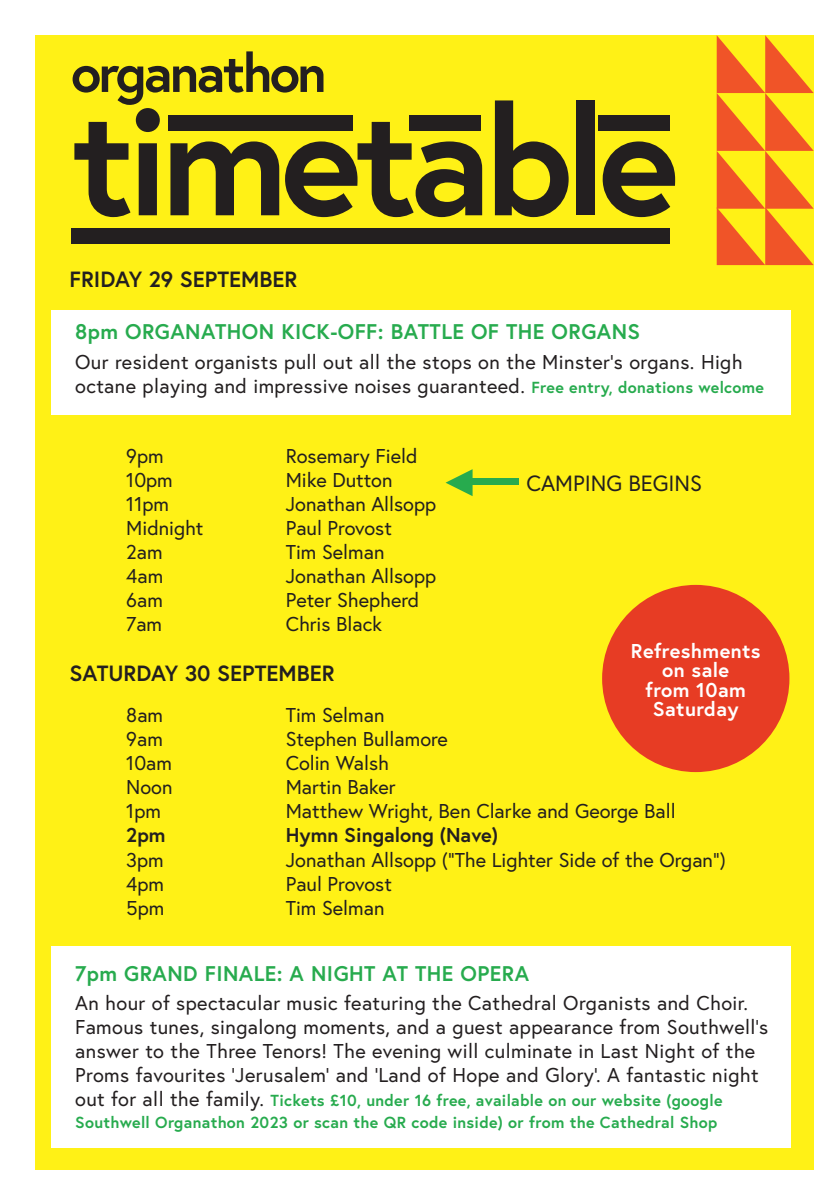
<style>
.page{position:relative;width:840px;height:1191px;background:#fff}
.page>*{position:absolute;margin:0;border:0;box-sizing:border-box;transform-origin:0 0}
.Heading{font:700 151.8px "Europa";letter-spacing:-.05em;color:#231f20}
.Heading-2{font:700 53.6px "Europa";letter-spacing:-.05em;color:#231f20}
.Body_Text{font:700 22px "Europa";color:#231f20}
.Body_Text-2{font:22px "Europa";color:#231f20}
.t1{font:700 21.2px "Europa";letter-spacing:.02em;color:#27ab4e}
.Body_Text-3{font:20px/24px "Europa";letter-spacing:.01em;color:#231f20}
.t2{font:700 20px/19.2px "Europa";letter-spacing:.02em;color:#fff;text-align:center}
.Body_Text-4{font:700 20px "Europa";color:#231f20}
.t3{font:700 16px/22px "Europa";letter-spacing:.02em;color:#27ab4e}
.s1{font-weight:700;font-size:16px;color:#27ab4e}
.s2{font-weight:400;font-size:20px;color:#231f20}
</style>
<div class="page">
<div style="left:35px;top:35px;width:778px;height:1134px;background:#fff116"></div>
<div style="left:168px;top:115px;width:184px;height:16px;background:#231f20"></div>
<div style="left:71px;top:228px;width:598px;height:15px;background:#231f20"></div>
<div style="left:409px;top:115px;width:72px;height:16px;background:#231f20"></div>
<div style="left:597px;top:115px;width:72px;height:16px;background:#231f20"></div>
<svg style="left:716px;top:35px;width:97px;height:230px"></svg>
<div style="left:601px;top:585px;width:188px;height:187px;background:#e73c24;border-radius:50%"></div>
<div style="left:51px;top:310px;width:738px;height:105px;background:#fff"></div>
<div style="left:51px;top:946px;width:738px;height:201px;background:#fff"></div>
<div style="left:467px;top:478px;width:51px;height:6px;background:#27ab4e"></div>
<svg style="left:445px;top:469px;width:27px;height:27px"></svg>
<p class="Heading-2" style="left:71px;top:37px;width:257px">organathon</p>
<p class="Heading" style="left:71px;top:58px;width:609px">timetable</p>
<p class="Body_Text" style="left:69px;top:264px;width:229px">FRIDAY 29 SEPTEMBER</p>
<p class="t1" style="left:75px;top:317px;width:566px">8pm ORGANATHON KICK-OFF: BATTLE OF THE ORGANS</p>
<p class="Body_Text-3" style="left:75px;top:350px;width:690px">Our resident organists pull out all the stops on the Minster’s organs. High octane playing and impressive noises guaranteed. <span class="s1">Free entry, donations welcome</span></p>
<p class="Body_Text-3" style="left:126px;top:443px;width:39px">9pm</p>
<p class="Body_Text-3" style="left:285px;top:443px;width:133px">Rosemary Field</p>
<p class="Body_Text-3" style="left:126px;top:467px;width:48px">10pm</p>
<p class="Body_Text-3" style="left:285px;top:467px;width:108px">Mike Dutton</p>
<p class="Body_Text-3" style="left:126px;top:491px;width:44px">11pm</p>
<p class="Body_Text-3" style="left:285px;top:491px;width:152px">Jonathan Allsopp</p>
<p class="Body_Text-3" style="left:126px;top:515px;width:79px">Midnight</p>
<p class="Body_Text-3" style="left:285px;top:515px;width:107px">Paul Provost</p>
<p class="Body_Text-3" style="left:126px;top:539px;width:38px">2am</p>
<p class="Body_Text-3" style="left:285px;top:539px;width:100px">Tim Selman</p>
<p class="Body_Text-3" style="left:126px;top:563px;width:38px">4am</p>
<p class="Body_Text-3" style="left:285px;top:563px;width:152px">Jonathan Allsopp</p>
<p class="Body_Text-3" style="left:126px;top:587px;width:38px">6am</p>
<p class="Body_Text-3" style="left:285px;top:587px;width:135px">Peter Shepherd</p>
<p class="Body_Text-3" style="left:126px;top:611px;width:37px">7am</p>
<p class="Body_Text-3" style="left:285px;top:611px;width:98px">Chris Black</p>
<p class="Body_Text" style="left:69px;top:658px;width:266px">SATURDAY 30 SEPTEMBER</p>
<p class="Body_Text-3" style="left:126px;top:703px;width:38px">8am</p>
<p class="Body_Text-3" style="left:285px;top:703px;width:100px">Tim Selman</p>
<p class="Body_Text-3" style="left:126px;top:727px;width:38px">9am</p>
<p class="Body_Text-3" style="left:285px;top:727px;width:164px">Stephen Bullamore</p>
<p class="Body_Text-3" style="left:126px;top:751px;width:47px">10am</p>
<p class="Body_Text-3" style="left:285px;top:751px;width:105px">Colin Walsh</p>
<p class="Body_Text-3" style="left:126px;top:775px;width:48px">Noon</p>
<p class="Body_Text-3" style="left:285px;top:775px;width:111px">Martin Baker</p>
<p class="Body_Text-3" style="left:126px;top:799px;width:36px">1pm</p>
<p class="Body_Text-3" style="left:285px;top:799px;width:391px">Matthew Wright, Ben Clarke and George Ball</p>
<p class="Body_Text-4" style="left:126px;top:822px;width:41px">2pm</p>
<p class="Body_Text-4" style="left:285px;top:822px;width:214px">Hymn Singalong (Nave)</p>
<p class="Body_Text-3" style="left:126px;top:847px;width:39px">3pm</p>
<p class="Body_Text-3" style="left:285px;top:847px;width:441px">Jonathan Allsopp (“The Lighter Side of the Organ”)</p>
<p class="Body_Text-3" style="left:126px;top:871px;width:39px">4pm</p>
<p class="Body_Text-3" style="left:285px;top:871px;width:107px">Paul Provost</p>
<p class="Body_Text-3" style="left:126px;top:895px;width:40px">5pm</p>
<p class="Body_Text-3" style="left:285px;top:895px;width:100px">Tim Selman</p>
<p class="Body_Text-2" style="left:526px;top:469px;width:177px">CAMPING BEGINS</p>
<p class="t2" style="left:630px;top:641px;width:131px">Refreshments</p>
<p class="t2" style="left:662px;top:660px;width:68px">on sale</p>
<p class="t2" style="left:645px;top:679px;width:102px">from 10am<br>Saturday</p>
<p class="t1" style="left:75px;top:958px;width:455px">7pm GRAND FINALE: A NIGHT AT THE OPERA</p>
<p class="Body_Text-3" style="left:75px;top:991px;width:694px">An hour of spectacular music featuring the Cathedral Organists and Choir.<br>Famous tunes, singalong moments, and a guest appearance from Southwell’s answer to the Three Tenors! The evening will culminate in Last Night of the Proms favourites ‘Jerusalem’ and ‘Land of Hope and Glory’. A fantastic night</p>
<p class="t3" style="left:75px;top:1089px;width:648px"><span class="s2">out for all the family.</span> Tickets £10, under 16 free, available on our website (google<br>Southwell Organathon 2023 or scan the QR code inside) or from the Cathedral Shop</p>
</div>
